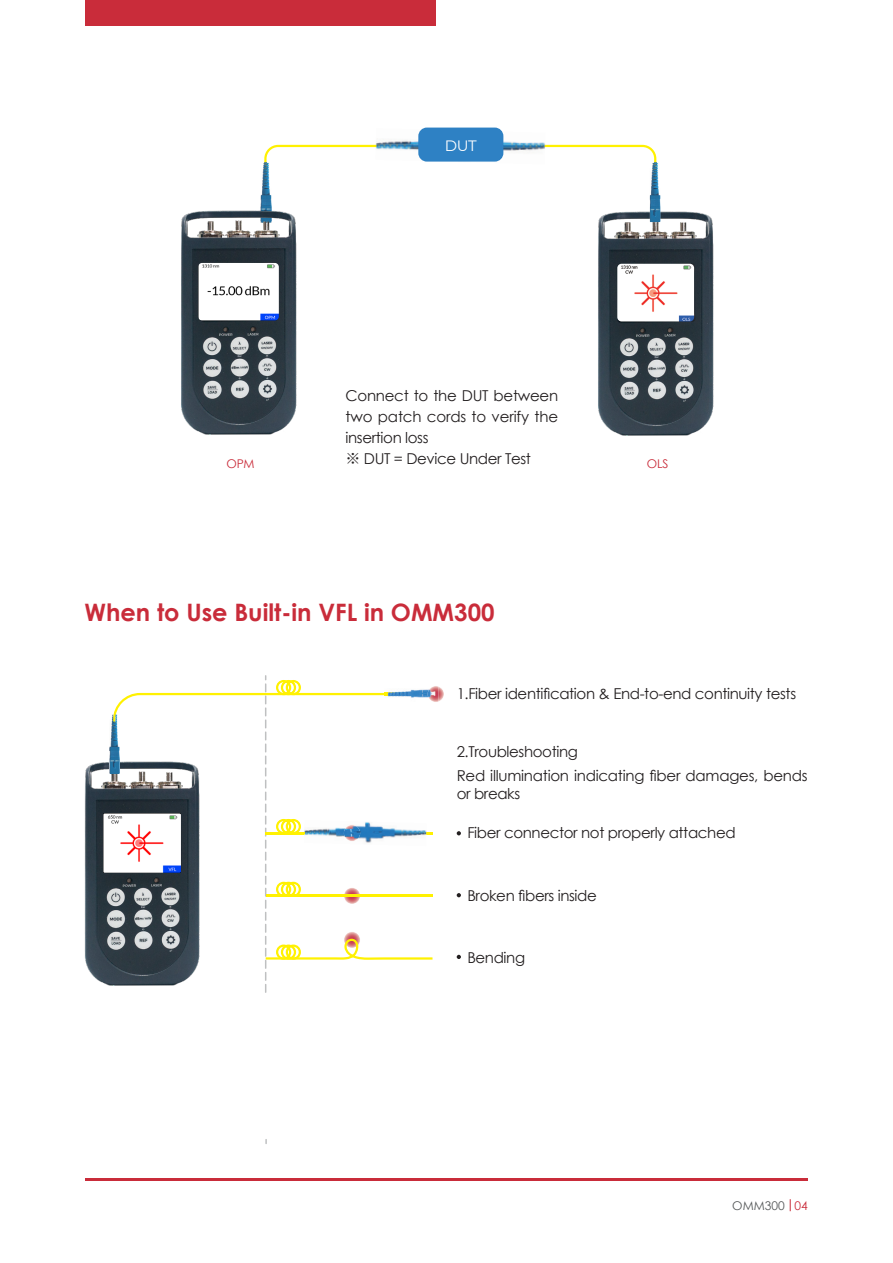
<style>
.page{position:relative;width:893px;height:1263px;background:#fff}
.page>*{position:absolute;margin:0;border:0;box-sizing:border-box;transform-origin:0 0}
.t1{font:700 24px "Century Gothic";color:#c92c3a}
.M-L-10{font:15px/21px "Century Gothic";letter-spacing:-.025em;color:#231f20}
.M-L-10-2{font:15px "Montserrat";color:#fff}
.t2{font:12px "Century Gothic";color:#545758}
.M-L-10-3{font:12px "Century Gothic";letter-spacing:-.025em;color:#c92c3a}
.s1{font-family:"Noto Sans CJK";font-weight:300}
.s2{color:#c92c3a}
</style>
<div class="page">
<img style="left:598px;top:207px;width:116px;height:229px">
<img style="left:84px;top:762px;width:29px;height:224px">
<img style="left:617px;top:264px;width:77px;height:57px">
<div style="left:85px;top:0;width:351px;height:26px;background:#c92c3a"></div>
<svg style="left:85px;top:1178px;width:723px;height:2px"></svg>
<svg style="left:790px;top:1199px;width:1px;height:12px"></svg>
<svg style="left:457px;top:831px;width:4px;height:4px"></svg>
<svg style="left:457px;top:893px;width:4px;height:4px"></svg>
<svg style="left:457px;top:955px;width:4px;height:4px"></svg>
<img style="left:439px;top:687px;width:5px;height:14px">
<svg style="left:113px;top:675px;width:319px;height:318px"></svg>
<img style="left:385px;top:675px;width:54px;height:46px">
<img style="left:385px;top:693px;width:25px;height:2px">
<img style="left:261px;top:163px;width:10px;height:43px">
<svg style="left:264px;top:145px;width:394px;height:39px"></svg>
<img style="left:375px;top:128px;width:170px;height:36px">
<img style="left:376px;top:145px;width:169px;height:2px">
<div style="left:418px;top:128px;width:85px;height:34px;background:#2e81c4;border-radius:9px"></div>
<img style="left:650px;top:171px;width:10px;height:51px">
<img style="left:109px;top:714px;width:11px;height:60px">
<img style="left:181px;top:206px;width:116px;height:229px">
<img style="left:198px;top:263px;width:81px;height:58px">
<img style="left:104px;top:813px;width:77px;height:59px">
<p class="M-L-10-2" style="left:445px;top:135px;width:33px">DUT</p>
<p class="M-L-10" style="left:345px;top:385px;width:214px;text-align:justify">Connect to the DUT between two patch cords to verify the insertion loss</p>
<p class="M-L-10" style="left:345px;top:448px;width:187px"><span class="s1">※</span> DUT = Device Under Test</p>
<p class="M-L-10-3" style="left:227px;top:455px;width:29px">OPM</p>
<p class="M-L-10-3" style="left:647px;top:455px;width:23px">OLS</p>
<p class="t1" style="left:85px;top:594px;width:411px">When to Use Built-in VFL in OMM300</p>
<p class="M-L-10" style="left:457px;top:683px;width:341px">1.Fiber identification &amp; End-to-end continuity tests</p>
<p class="M-L-10" style="left:457px;top:741px;width:123px">2.Troubleshooting</p>
<p class="M-L-10" style="left:457px;top:766px;width:352px;line-height:18px">Red illumination indicating fiber damages, bends or breaks</p>
<p class="M-L-10" style="left:467px;top:822px;width:270px">Fiber connector not properly attached</p>
<p class="M-L-10" style="left:467px;top:884px;width:131px">Broken fibers inside</p>
<p class="M-L-10" style="left:467px;top:946px;width:59px">Bending</p>
<p class="t2" style="left:732px;top:1197px;width:77px">OMM300 <span class="s2">04</span></p>
</div>
